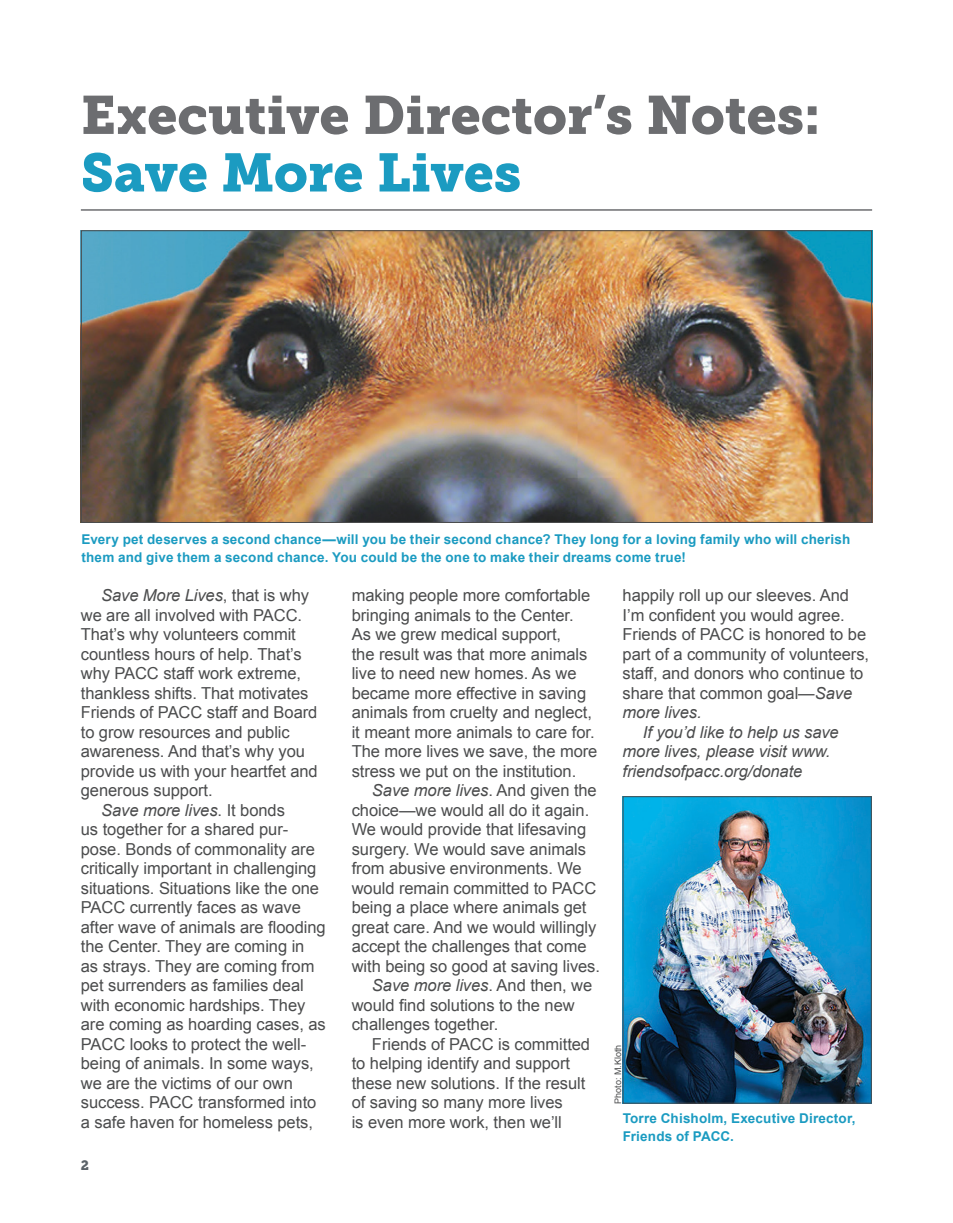
<style>
.page{position:relative;width:953px;height:1223px;background:#fff}
.page>*{position:absolute;margin:0;border:0;box-sizing:border-box;transform-origin:0 0}
._42_Header_gray_Bitt{font:53.55px "Museo Slab 900";color:#6c6d70}
._42_Header_gray_Bitt-2{font:53.55px "Museo Slab 900";color:#1b9bc1}
._8_Content_gray_Sour{font:16.5px/19.5px "Arial";letter-spacing:-.005em;color:#4b4c4d}
._8_Content_gray_Sour-2{font:italic 16.5px/19.5px "Arial";letter-spacing:-.005em;color:#4b4c4d}
._9_Content_gray_Sour{font:700 13.5px/18px "Arial";letter-spacing:.015em;color:#1b9bc1}
._9_Content_gray_Sour-2{font:13.5px "Museo Slab 900";color:#5b6369}
.t1{font:9px "Arial";color:#4b4c4d}
.s1{font-style:italic}
</style>
<div class="page">
<img style="left:624px;top:798px;width:245px;height:303px">
<div style="left:622px;top:796px;width:249px;height:307px;border:1px solid #4b4c4d"></div>
<img style="left:83px;top:232px;width:786px;height:289px">
<hr style="left:81px;top:209px;width:790px;height:2px;background:#6c6d70">
<p class="_42_Header_gray_Bitt" style="left:81px;top:84px;width:740px">Executive Director’s Notes:</p>
<p class="_42_Header_gray_Bitt-2" style="left:81px;top:141px;width:441px">Save More Lives</p>
<p class="_9_Content_gray_Sour" style="left:81px;top:530px;width:770px">Every pet deserves a second chance—will you be their second chance? They long for a loving family who will cherish them and give them a second chance. You could be the one to make their dreams come true!</p>
<p class="_8_Content_gray_Sour" style="left:81px;top:585px;width:238px;text-indent:20px"><span class="s1">Save More Lives</span>, that is why we are all involved with PACC.<br>That’s why volunteers commit countless hours of help. That’s why PACC staff work extreme, thankless shifts. That motivates<br>Friends of PACC staff and Board to grow resources and public awareness. And that’s why you provide us with your heartfet and generous support.</p>
<p class="_8_Content_gray_Sour" style="left:81px;top:800px;width:246px;text-indent:20px"><span class="s1">Save more lives</span>. It bonds<br>us together for a shared pur&shy;pose. Bonds of commonality are critically important in challenging situations. Situations like the one<br>PACC currently faces as wave after wave of animals are flooding the Center. They are coming in as strays. They are coming from pet surrenders as families deal with economic hardships. They are coming as hoarding cases, as<br>PACC looks to protect the well&shy;being of animals. In some ways, we are the victims of our own success. PACC transformed into a safe haven for homeless pets,</p>
<p class="_9_Content_gray_Sour-2" style="left:81px;top:1157px;width:10px">2</p>
<p class="_8_Content_gray_Sour" style="left:351px;top:585px;width:247px">making people more comfortable bringing animals to the Center.<br>As we grew medical support,<br>the result was that more animals live to need new homes. As we became more effective in saving animals from cruelty and neglect, it meant more animals to care for.<br>The more lives we save, the more stress we put on the institution.</p>
<p class="_8_Content_gray_Sour" style="left:351px;top:780px;width:250px;text-indent:20px"><span class="s1">Save more lives</span>. And given the choice—we would all do it again.<br>We would provide that lifesaving surgery. We would save animals from abusive environments. We would remain committed to PACC being a place where animals get great care. And we would willingly accept the challenges that come with being so good at saving lives.</p>
<p class="_8_Content_gray_Sour" style="left:351px;top:975px;width:242px;text-indent:20px"><span class="s1">Save more lives</span>. And then, we would find solutions to the new challenges together.</p>
<p class="_8_Content_gray_Sour" style="left:351px;top:1034px;width:240px;text-indent:20px">Friends of PACC is committed to helping identify and support these new solutions. If the result of saving so many more lives<br>is even more work, then we’ll</p>
<p class="_8_Content_gray_Sour" style="left:622px;top:585px;width:248px">happily roll up our sleeves. And<br>I’m confident you would agree.<br>Friends of PACC is honored to be part of a community of volunteers, staff, and donors who continue to share that common goal—<span class="s1">Save more lives.</span></p>
<p class="_8_Content_gray_Sour-2" style="left:622px;top:722px;width:218px;text-indent:20px">If you’d like to help us save more lives, please visit www. friendsofpacc.org/donate</p>
<p class="t1" style="left:612px;top:1103px;width:61px;rotate:-90deg">Photo: M.Kloth</p>
<p class="_9_Content_gray_Sour" style="left:622px;top:1109px;width:234px">Torre Chisholm, Executive Director,<br>Friends of PACC.</p>
</div>
